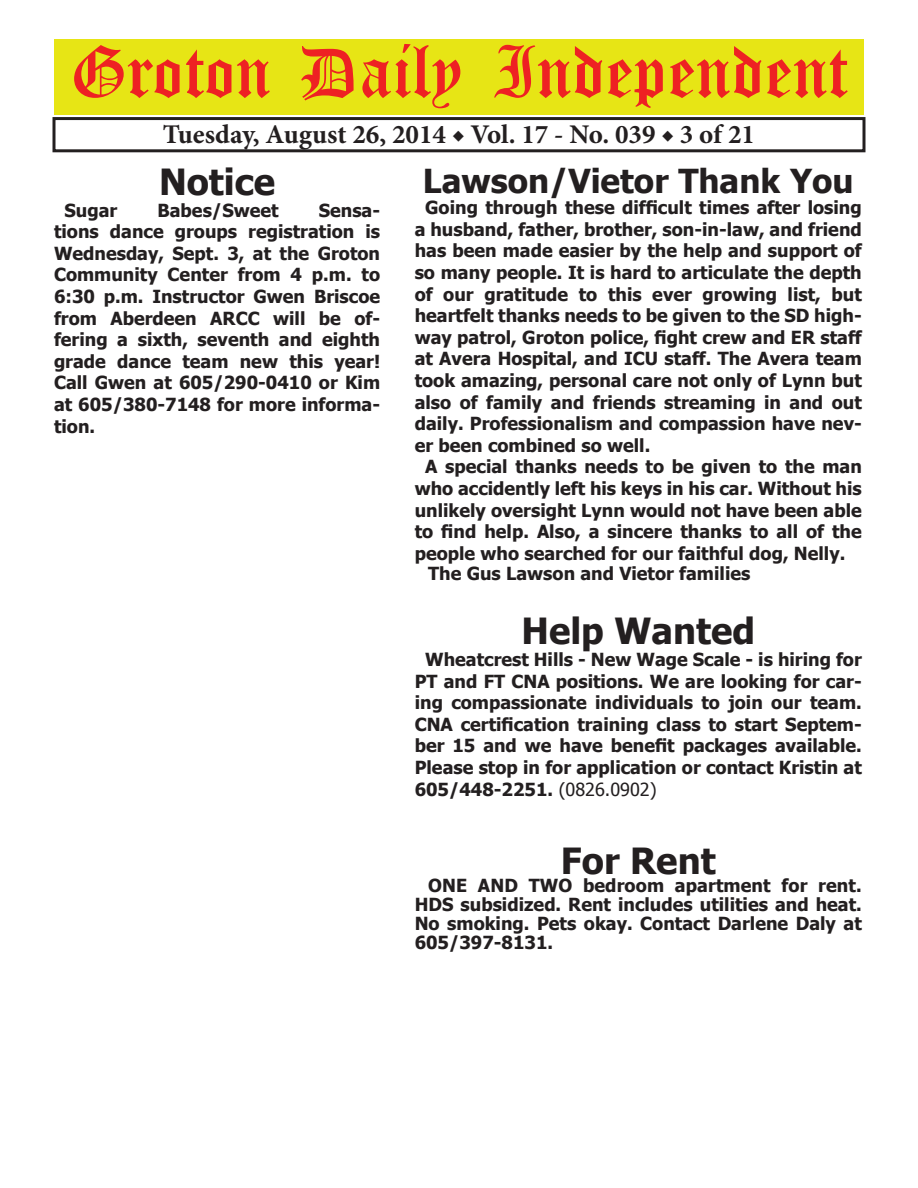
<style>
.page{position:relative;width:918px;height:1188px;background:#fff}
.page>*{position:absolute;margin:0;border:0;box-sizing:border-box;transform-origin:0 0}
.t1{font:54px "Old English Five";color:#ee2123}
.t2{font:700 36px "Tahoma";color:#231f20}
.t3{font:700 33px "Tahoma";color:#231f20}
.t4{font:700 27px "Minion Pro";color:#231f20}
.t5{font:700 18px/21.6px "Tahoma";color:#231f20;text-align:justify}
.s1{font-weight:400}
</style>
<div class="page">
<div style="left:52px;top:117px;width:814px;height:35px;border:3px solid #231f20"></div>
<div style="left:54px;top:40px;width:810px;height:75px;background:#e7e515"></div>
<h1 class="t1" style="left:70px;top:47px;width:779px">Groton Daily Independent</h1>
<h3 class="t4" style="left:163px;top:116px;width:594px">Tuesday, August 26, 2014 ◆ Vol. 17 - No. 039 ◆ 3 of 21</h3>
<h3 class="t3" style="left:423px;top:157px;width:432px">Lawson/Vietor Thank You</h3>
<p class="t5" style="left:425px;top:196px;width:438px">Going through these difficult times after losing</p>
<p class="t5" style="left:415px;top:217px;width:449px">a husband, father, brother, son-in-law, and friend</p>
<p class="t5" style="left:415px;top:239px;width:449px">has been made easier by the help and support of</p>
<p class="t5" style="left:415px;top:261px;width:449px">so many people. It is hard to articulate the depth</p>
<p class="t5" style="left:415px;top:282px;width:449px">of our gratitude to this ever growing list, but</p>
<p class="t5" style="left:415px;top:304px;width:449px">heartfelt thanks needs to be given to the SD high-</p>
<p class="t5" style="left:415px;top:325px;width:449px">way patrol, Groton police, fight crew and ER staff</p>
<p class="t5" style="left:415px;top:347px;width:449px">at Avera Hospital, and ICU staff. The Avera team</p>
<p class="t5" style="left:415px;top:369px;width:449px">took amazing, personal care not only of Lynn but</p>
<p class="t5" style="left:415px;top:390px;width:449px">also of family and friends streaming in and out</p>
<p class="t5" style="left:415px;top:412px;width:449px">daily. Professionalism and compassion have nev-</p>
<p class="t5" style="left:415px;top:433px;width:237px">er been combined so well.</p>
<p class="t5" style="left:425px;top:455px;width:438px">A special thanks needs to be given to the man</p>
<p class="t5" style="left:415px;top:477px;width:449px">who accidently left his keys in his car. Without his</p>
<p class="t5" style="left:415px;top:498px;width:449px">unlikely oversight Lynn would not have been able</p>
<p class="t5" style="left:415px;top:520px;width:449px">to find help. Also, a sincere thanks to all of the</p>
<p class="t5" style="left:415px;top:541px;width:432px">people who searched for our faithful dog, Nelly.</p>
<p class="t5" style="left:428px;top:561px;width:324px">The Gus Lawson and Vietor families</p>
<h2 class="t2" style="left:522px;top:606px;width:235px">Help Wanted</h2>
<p class="t5" style="left:415px;top:648px;width:449px;text-indent:10px">Wheatcrest Hills - New Wage Scale - is hiring for PT and FT CNA positions. We are looking for car&shy;ing compassionate individuals to join our team.<br>CNA certification training class to start Septem&shy;ber 15 and we have benefit packages available.<br>Please stop in for application or contact Kristin at 605/448-2251. <span class="s1">(0826.0902)</span></p>
<h2 class="t2" style="left:159px;top:157px;width:118px">Notice</h2>
<p class="t5" style="left:64px;top:198px;width:54px">Sugar</p>
<p class="t5" style="left:157px;top:198px;width:123px">Babes/Sweet</p>
<p class="t5" style="left:54px;top:198px;width:328px;text-indent:265px">Sensa&shy;tions dance groups registration is Wednesday, Sept. 3, at the Groton Community Center from 4 p.m. to 6:30 p.m. Instructor Gwen Briscoe from Aberdeen ARCC will be of&shy;fering a sixth, seventh and eighth grade dance team new this year!<br>Call Gwen at 605/290-0410 or Kim at 605/380-7148 for more informa&shy;tion.</p>
<h2 class="t2" style="left:561px;top:835px;width:156px">For Rent</h2>
<p class="t5" style="left:415px;top:875px;width:449px;line-height:18.8px;text-indent:14px">ONE AND TWO bedroom apartment for rent.<br>HDS subsidized. Rent includes utilities and heat.<br>No smoking. Pets okay. Contact Darlene Daly at 605/397-8131.</p>
</div>
